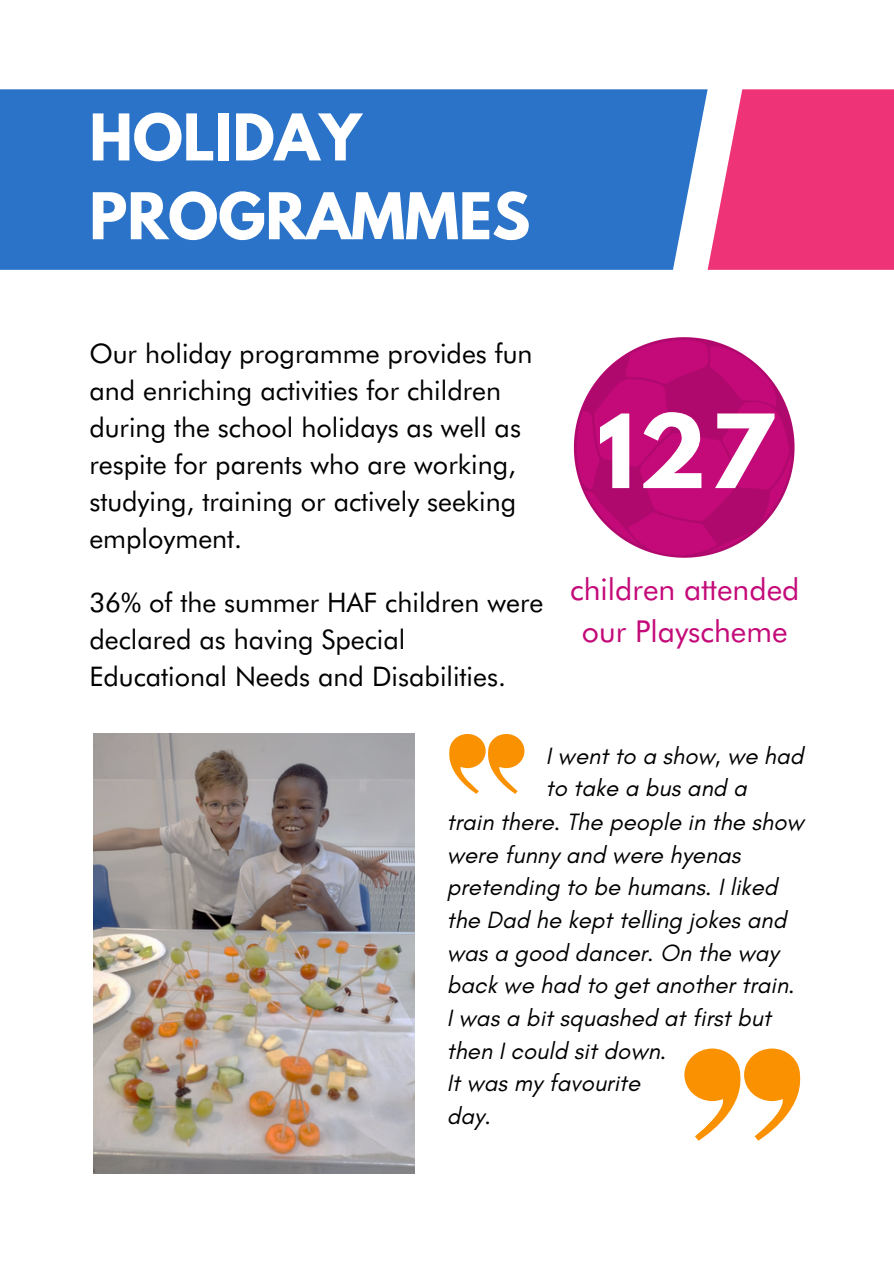
<style>
.page{position:relative;width:894px;height:1264px;background:#fff}
.page>*{position:absolute;margin:0;border:0;box-sizing:border-box;transform-origin:0 0}
.t1{font:700 90.3px "League Spartan";color:#fff}
.t2{font:700 57px/78.8px "League Spartan";color:#fff}
.t3{font:30.15px/41.4px "Futura BT";color:#c40a79;text-align:center}
.t4{font:27px/37.2px "Futura BT";color:#000}
.t5{font:italic 24px/32.7px "Glacial Indifference";color:#000}
</style>
<div class="page">
<div style="left:0;top:89px;width:707px;height:181px;background:#2a73c8"></div>
<svg style="left:574px;top:337px;width:221px;height:221px;fill:#c40a79"></svg>
<img style="left:93px;top:733px;width:321px;height:440px">
<svg style="left:684px;top:1048px;width:117px;height:92px"></svg>
<svg style="left:449px;top:734px;width:75px;height:59px"></svg>
<svg style="left:707px;top:89px;width:186px;height:181px;background:#ef4783"></svg>
<p class="t2" style="left:89px;top:105px;width:442px">HOLIDAY<br>PROGRAMMES</p>
<p class="t4" style="left:89px;top:334px;width:444px">Our holiday programme provides fun and enriching activities for children during the school holidays as well as respite for parents who are working, studying, training or actively seeking employment.</p>
<p class="t4" style="left:89px;top:583px;width:455px">36% of the summer HAF children were declared as having Special<br>Educational Needs and Disabilities.</p>
<h1 class="t1" style="left:597px;top:407px;width:176px">127</h1>
<h3 class="t3" style="left:570px;top:568px;width:231px">children attended our Playscheme</h3>
<p class="t5" style="left:545px;top:738px;width:259px">I went to a show, we had to take a bus and a</p>
<h4 class="t5" style="left:446px;top:805px;width:358px">train there. The people in the show were funny and were hyenas pretending to be humans. I liked the Dad he kept telling jokes and was a good dancer. On the way back we had to get another train.<br>I was a bit squashed at first but then I could sit down.</h4>
<h4 class="t5" style="left:446px;top:1066px;width:195px">It was my favourite</h4>
<p class="t5" style="left:446px;top:1099px;width:45px">day.</p>
</div>
